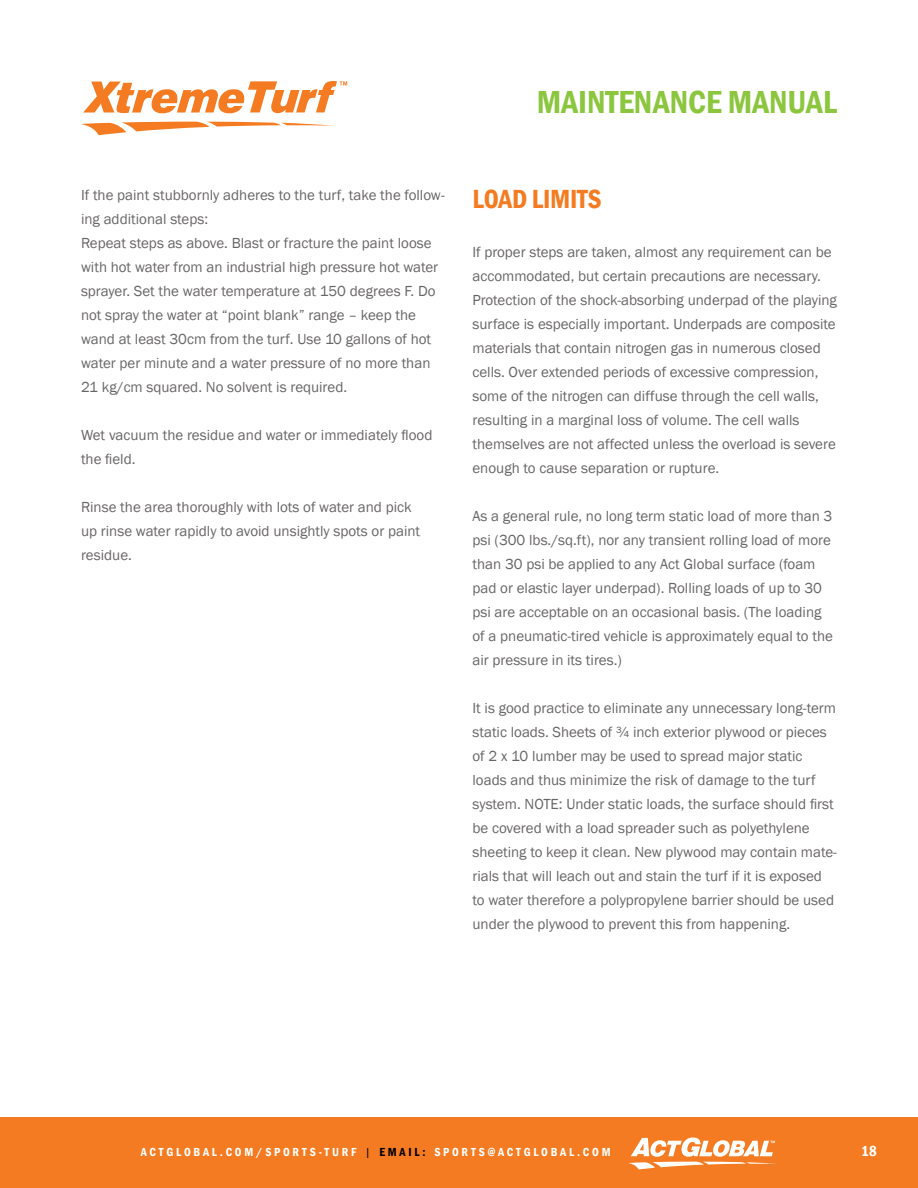
<style>
.page{position:relative;width:918px;height:1188px;background:#fff}
.page>*{position:absolute;margin:0;border:0;box-sizing:border-box;transform-origin:0 0}
.t1{font:600 condensed 32.7px "Franklin Gothic";color:#8bc63e}
.NEW_Header{font:600 condensed 27px "Franklin Gothic";letter-spacing:-.01em;color:#f47b21}
.NEW_Header-2{font:15px/24px "Franklin Gothic";color:#686566}
.NEW_Body_Copy{font:15px/24px "Franklin Gothic";color:#686566}
.t2{font:600 condensed 15px "Franklin Gothic";color:#fff}
.t3{font:600 condensed 12px "Franklin Gothic";letter-spacing:.23em;color:#fff}
.s1{font-weight:400;font-stretch:normal;color:#010000}
.s2{color:#010000}
</style>
<div class="page">
<div style="left:0;top:1117px;width:918px;height:71px;background:#f47b21"></div>
<svg style="left:628px;top:1137px;width:148px;height:32px"></svg>
<svg style="left:81px;top:122px;width:252px;height:13px"></svg>
<svg style="left:83px;top:81px;width:264px;height:32px"></svg>
<h1 class="t1" style="left:537px;top:81px;width:302px">MAINTENANCE MANUAL</h1>
<p class="NEW_Body_Copy" style="left:81px;top:183px;width:365px">If the paint stubbornly adheres to the turf, take the follow&shy;ing additional steps:</p>
<p class="NEW_Body_Copy" style="left:81px;top:231px;width:359px">Repeat steps as above. Blast or fracture the paint loose with hot water from an industrial high pressure hot water sprayer. Set the water temperature at 150 degrees F. Do not spray the water at “point blank” range – keep the wand at least 30cm from the turf. Use 10 gallons of hot water per minute and a water pressure of no more than 21 kg/cm squared. No solvent is required.</p>
<p class="NEW_Body_Copy" style="left:81px;top:423px;width:353px">Wet vacuum the residue and water or immediately flood the field.</p>
<p class="NEW_Body_Copy" style="left:81px;top:495px;width:341px">Rinse the area thoroughly with lots of water and pick up rinse water rapidly to avoid unsightly spots or paint residue.</p>
<p class="NEW_Header" style="left:472px;top:181px;width:131px">LOAD LIMITS</p>
<p class="NEW_Header-2" style="left:472px;top:241px;width:366px">If proper steps are taken, almost any requirement can be accommodated, but certain precautions are necessary.<br>Protection of the shock-absorbing underpad of the playing surface is especially important. Underpads are composite materials that contain nitrogen gas in numerous closed cells. Over extended periods of excessive compression, some of the nitrogen can diffuse through the cell walls, resulting in a marginal loss of volume. The cell walls themselves are not affected unless the overload is severe enough to cause separation or rupture.</p>
<p class="NEW_Header-2" style="left:472px;top:505px;width:362px">As a general rule, no long term static load of more than 3 psi (300 lbs./sq.ft), nor any transient rolling load of more than 30 psi be applied to any Act Global surface (foam pad or elastic layer underpad). Rolling loads of up to 30 psi are acceptable on an occasional basis. (The loading of a pneumatic-tired vehicle is approximately equal to the air pressure in its tires.)</p>
<p class="NEW_Header-2" style="left:472px;top:697px;width:366px">It is good practice to eliminate any unnecessary long-term static loads. Sheets of ¾ inch exterior plywood or pieces of 2 x 10 lumber may be used to spread major static loads and thus minimize the risk of damage to the turf system. NOTE: Under static loads, the surface should first be covered with a load spreader such as polyethylene sheeting to keep it clean. New plywood may contain mate&shy;rials that will leach out and stain the turf if it is exposed to water therefore a polypropylene barrier should be used under the plywood to prevent this from happening.</p>
<p class="t3" style="left:141px;top:1144px;width:471px">ACTGLOBAL.COM/SPORTS-TURF <span class="s1">|</span> <span class="s2">EMAIL:</span> SPORTS@ACTGLOBAL.COM</p>
<p class="t2" style="left:861px;top:1141px;width:17px">18</p>
</div>
